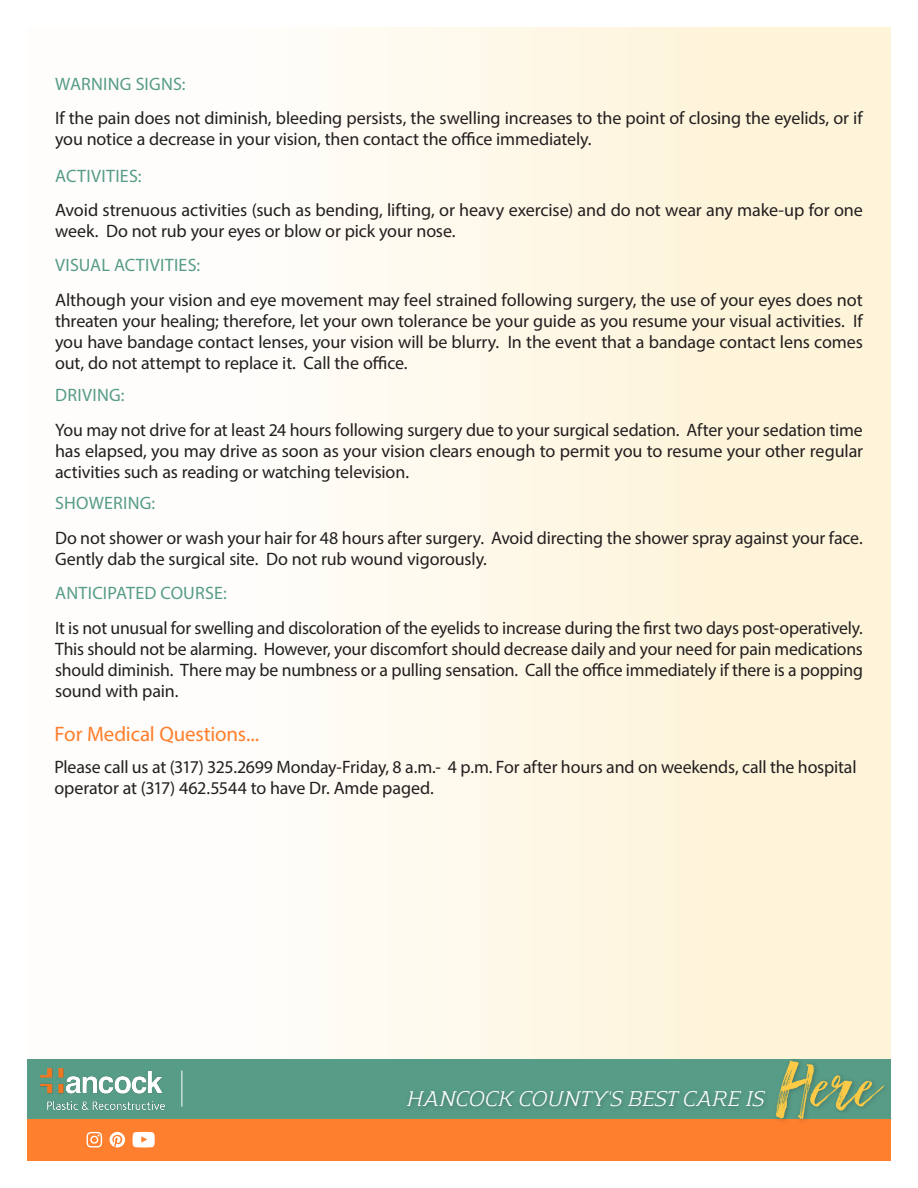
<style>
.page{position:relative;width:918px;height:1188px;background:#fff}
.page>*{position:absolute;margin:0;border:0;box-sizing:border-box;transform-origin:0 0}
._2019_body{font:italic 21px "Regan Slab";letter-spacing:-.025em;color:#fff}
._2019_header{font:21px "Myriad Pro";letter-spacing:-.005em;color:#fe7f2d}
.Hancock_Health_Cente{font:18px/21px "Myriad Pro";letter-spacing:-.01em;color:#231f20}
.Hancock_Health_Cente-2{font:18px "Myriad Pro";letter-spacing:.015em;color:#579c87}
.s1{font-family:"Boomshell Font";font-size:46.35px;color:#fcca46}
</style>
<div class="page">
<div style="left:27px;top:27px;width:864px;height:1134px;background:linear-gradient(to right,#feffff,#fef3d5)"></div>
<div style="left:44px;top:714px;width:226px;height:41px;background:#fff"></div>
<div style="left:27px;top:1118px;width:864px;height:43px;background:#fe7f2d"></div>
<div style="left:27px;top:1059px;width:864px;height:59px;background:#579c87"></div>
<svg style="left:87px;top:1132px;width:15px;height:16px"></svg>
<svg style="left:110px;top:1132px;width:15px;height:16px"></svg>
<svg style="left:133px;top:1132px;width:22px;height:16px"></svg>
<img style="left:40px;top:1069px;width:125px;height:41px">
<hr style="left:181px;top:1071px;width:1px;height:36px;background:#fff">
<div style="left:404px;top:1057px;width:486px;height:68px;background:#231f20;opacity:.3"></div>
<p class="Hancock_Health_Cente-2" style="left:55px;top:72px;width:132px">WARNING SIGNS:</p>
<p class="Hancock_Health_Cente" style="left:55px;top:107px;width:809px">If the pain does not diminish, bleeding persists, the swelling increases to the point of closing the eyelids, or if you notice a decrease in your vision, then contact the office immediately.</p>
<p class="Hancock_Health_Cente-2" style="left:55px;top:164px;width:88px">ACTIVITIES:</p>
<p class="Hancock_Health_Cente" style="left:55px;top:199px;width:809px">Avoid strenuous activities (such as bending, lifting, or heavy exercise) and do not wear any make-up for one week. Do not rub your eyes or blow or pick your nose.</p>
<p class="Hancock_Health_Cente-2" style="left:55px;top:254px;width:146px">VISUAL ACTIVITIES:</p>
<p class="Hancock_Health_Cente" style="left:55px;top:289px;width:809px;text-align:justify">Although your vision and eye movement may feel strained following surgery, the use of your eyes does not threaten your healing; therefore, let your own tolerance be your guide as you resume your visual activities. If you have bandage contact lenses, your vision will be blurry. In the event that a bandage contact lens comes out, do not attempt to replace it. Call the office.</p>
<p class="Hancock_Health_Cente-2" style="left:55px;top:384px;width:71px">DRIVING:</p>
<p class="Hancock_Health_Cente" style="left:55px;top:419px;width:810px;text-align:justify">You may not drive for at least 24 hours following surgery due to your surgical sedation. After your sedation time has elapsed, you may drive as soon as your vision clears enough to permit you to resume your other regular activities such as reading or watching television.</p>
<p class="Hancock_Health_Cente-2" style="left:55px;top:492px;width:102px">SHOWERING:</p>
<p class="Hancock_Health_Cente" style="left:55px;top:527px;width:809px">Do not shower or wash your hair for 48 hours after surgery. Avoid directing the shower spray against your face.<br>Gently dab the surgical site. Do not rub wound vigorously.</p>
<p class="Hancock_Health_Cente-2" style="left:55px;top:582px;width:173px">ANTICIPATED COURSE:</p>
<p class="Hancock_Health_Cente" style="left:55px;top:617px;width:809px;text-align:justify">It is not unusual for swelling and discoloration of the eyelids to increase during the first two days post-operatively.<br>This should not be alarming. However, your discomfort should decrease daily and your need for pain medications should diminish. There may be numbness or a pulling sensation. Call the office immediately if there is a popping sound with pain.</p>
<p class="_2019_header" style="left:54px;top:721px;width:206px">For Medical Questions...</p>
<p class="Hancock_Health_Cente" style="left:54px;top:756px;width:804px">Please call us at (317) 325.2699 Monday-Friday, 8 a.m.- 4 p.m. For after hours and on weekends, call the hospital operator at (317) 462.5544 to have Dr. Amde paged.</p>
<p class="_2019_body" style="left:405px;top:1084px;width:492px">HANCOCK COUNTY'S BEST CARE IS <span class="s1">Here</span></p>
</div>
